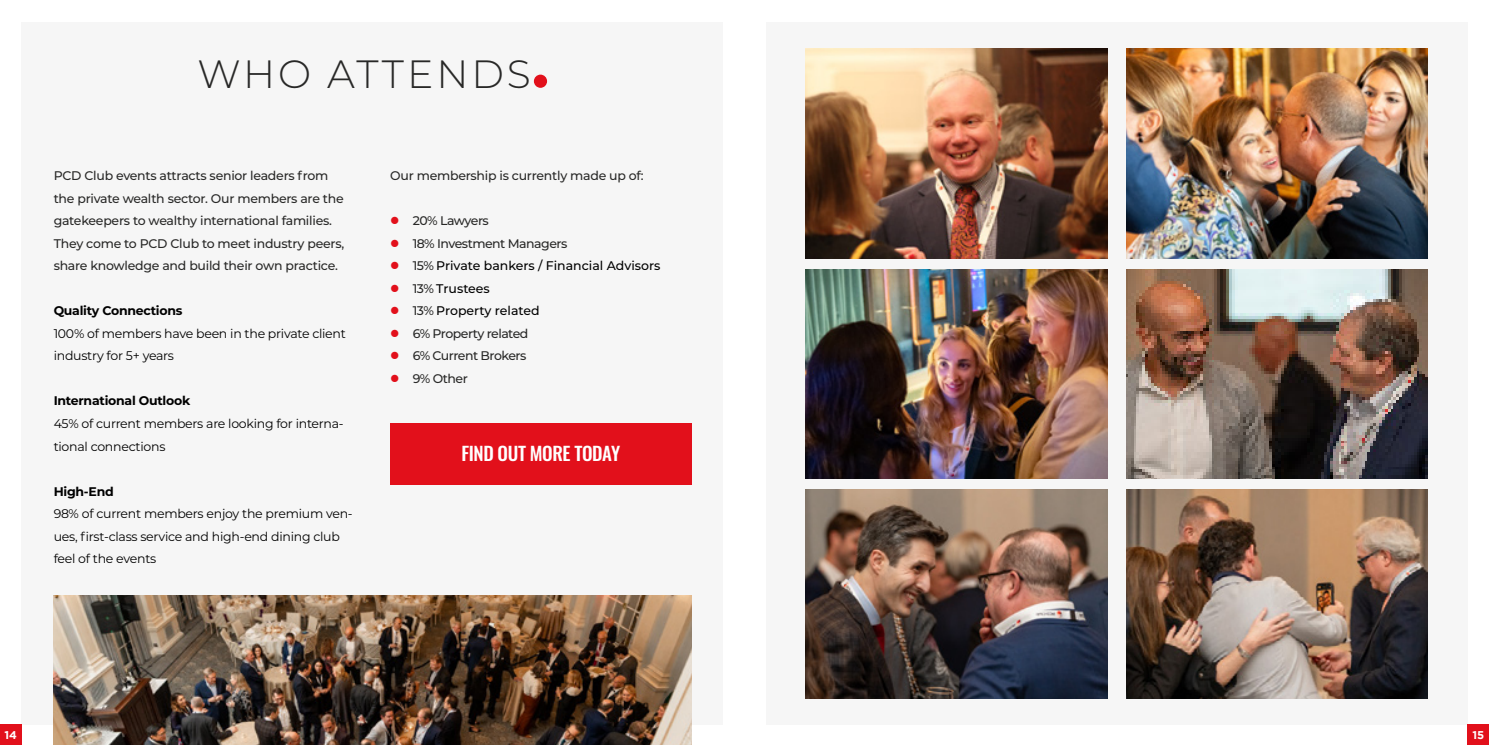
<style>
.page{position:relative;width:1489px;height:745px;background:#fff}
.page>*{position:absolute;margin:0;border:0;box-sizing:border-box;transform-origin:0 0}
.t1{font:300 39.38px "Montserrat";letter-spacing:.075em;color:#282827}
.t2{font:500 18.75px "Oswald";letter-spacing:-.02em;color:#fff}
.t3{font:500 12.5px/22.5px "Montserrat";letter-spacing:-.02em;color:#282827}
.t4{font:12.5px/22.5px "Montserrat";letter-spacing:-.02em;color:#000}
.t5{font:700 12.5px "Montserrat";letter-spacing:-.02em;color:#000}
.t6{font:700 11.25px "Gotham";color:#fff}
.s1{color:#000}
</style>
<div class="page">
<div style="left:21px;top:22px;width:702px;height:702px;background:#f6f6f6"></div>
<div style="left:765px;top:22px;width:702px;height:702px;background:#f6f6f6"></div>
<img style="left:1126px;top:269px;width:301px;height:209px">
<img style="left:1126px;top:49px;width:301px;height:209px">
<img style="left:1126px;top:489px;width:301px;height:209px">
<img style="left:805px;top:49px;width:301px;height:209px">
<img style="left:805px;top:269px;width:301px;height:209px">
<img style="left:805px;top:489px;width:301px;height:209px">
<div style="left:534px;top:75px;width:13px;height:13px;background:#e2101b;border-radius:50%"></div>
<img style="left:54px;top:595px;width:637px;height:149px">
<div style="left:390px;top:423px;width:301px;height:61px;background:#e2101b"></div>
<div style="left:0;top:724px;width:21px;height:20px;background:#e2101b"></div>
<div style="left:1467px;top:724px;width:21px;height:20px;background:#e2101b"></div>
<h1 class="t1" style="left:197px;top:47px;width:335px">WHO ATTENDS</h1>
<p class="t3" style="left:54px;top:164px;width:292px">PCD Club events attracts senior leaders from the private wealth sector. Our members are the gatekeepers to wealthy international families.<br>They come to PCD Club to meet industry peers, share knowledge and build their own practice.</p>
<p class="t5" style="left:54px;top:302px;width:130px">Quality Connections</p>
<p class="t4" style="left:54px;top:321px;width:294px">100% of members have been in the private client industry for 5+ years</p>
<p class="t5" style="left:54px;top:392px;width:138px">International Outlook</p>
<p class="t4" style="left:54px;top:411px;width:291px">45% of current members are looking for interna&shy;tional connections</p>
<p class="t5" style="left:54px;top:482px;width:62px">High-End</p>
<p class="t4" style="left:54px;top:501px;width:300px">98% of current members enjoy the premium ven&shy;ues, first-class service and high-end dining club feel of the events</p>
<p class="t3" style="left:390px;top:164px;width:255px">Our membership is currently made up of:</p>
<p class="t3" style="left:413px;top:209px;width:249px">20% Lawyers<br>18% Investment Managers<br>15% <span class="s1">Private bankers / Financial Advisors<br></span>13% <span class="s1">Trustees<br></span>13% <span class="s1">Property related<br></span>6% Property related<br>6% Current Brokers<br>9% Other</p>
<h2 class="t2" style="left:461px;top:443px;width:160px">FIND OUT MORE TODAY</h2>
<p class="t6" style="left:4px;top:728px;width:14px">14</p>
<p class="t6" style="left:1472px;top:728px;width:13px">15</p>
</div>
